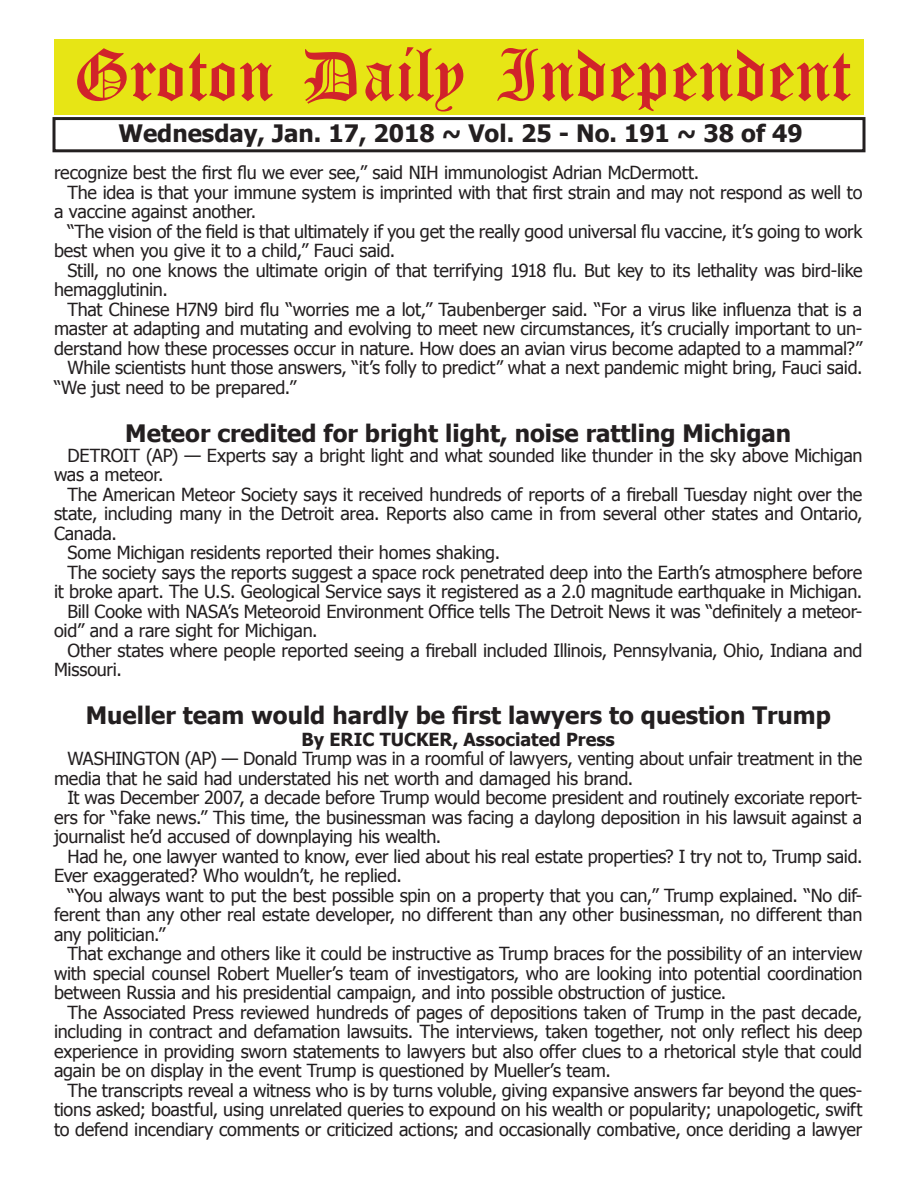
<style>
.page{position:relative;width:918px;height:1188px;background:#fff}
.page>*{position:absolute;margin:0;border:0;box-sizing:border-box;transform-origin:0 0}
.t1{font:54px "Old English Five";color:#d1232a}
.t2{font:700 24px "Tahoma";color:#231f20}
.t3{font:18px/19.5px "Tahoma";letter-spacing:-.015em;color:#231f20;text-align:justify}
.t4{font:700 18px "Tahoma";color:#231f20}
</style>
<div class="page">
<div style="left:52px;top:117px;width:814px;height:35px;border:3px solid #231f20"></div>
<div style="left:54px;top:40px;width:810px;height:75px;background:#e7e515"></div>
<h1 class="t1" style="left:73px;top:50px;width:779px">Groton Daily Independent</h1>
<h2 class="t2" style="left:118px;top:116px;width:686px">Wednesday, Jan. 17, 2018 ~ Vol. 25 - No. 191 ~ 38 of 49</h2>
<p class="t3" style="left:54px;top:162px;width:647px">recognize best the first flu we ever see,” said NIH immunologist Adrian McDermott.</p>
<p class="t3" style="left:68px;top:182px;width:796px">The idea is that your immune system is imprinted with that first strain and may not respond as well to</p>
<p class="t3" style="left:54px;top:201px;width:204px">a vaccine against another.</p>
<p class="t3" style="left:68px;top:221px;width:796px">“The vision of the field is that ultimately if you get the really good universal flu vaccine, it’s going to work</p>
<p class="t3" style="left:54px;top:240px;width:343px">best when you give it to a child,” Fauci said.</p>
<p class="t3" style="left:68px;top:260px;width:796px">Still, no one knows the ultimate origin of that terrifying 1918 flu. But key to its lethality was bird-like</p>
<p class="t3" style="left:54px;top:279px;width:115px">hemagglutinin.</p>
<p class="t3" style="left:68px;top:299px;width:796px">That Chinese H7N9 bird flu “worries me a lot,” Taubenberger said. “For a virus like influenza that is a</p>
<p class="t3" style="left:54px;top:318px;width:810px">master at adapting and mutating and evolving to meet new circumstances, it’s crucially important to un-</p>
<p class="t3" style="left:54px;top:338px;width:810px">derstand how these processes occur in nature. How does an avian virus become adapted to a mammal?”</p>
<p class="t3" style="left:68px;top:357px;width:797px">While scientists hunt those answers, “it’s folly to predict” what a next pandemic might bring, Fauci said.</p>
<p class="t3" style="left:54px;top:377px;width:244px">“We just need to be prepared.”</p>
<h2 class="t2" style="left:125px;top:417px;width:667px">Meteor credited for bright light, noise rattling Michigan</h2>
<p class="t3" style="left:54px;top:444px;width:810px;text-indent:14px">DETROIT (AP) — Experts say a bright light and what sounded like thunder in the sky above Michigan was a meteor.</p>
<p class="t3" style="left:68px;top:483px;width:796px">The American Meteor Society says it received hundreds of reports of a fireball Tuesday night over the</p>
<p class="t3" style="left:54px;top:503px;width:810px">state, including many in the Detroit area. Reports also came in from several other states and Ontario,</p>
<p class="t3" style="left:54px;top:522px;width:64px">Canada.</p>
<p class="t3" style="left:68px;top:542px;width:434px">Some Michigan residents reported their homes shaking.</p>
<p class="t3" style="left:68px;top:561px;width:796px">The society says the reports suggest a space rock penetrated deep into the Earth’s atmosphere before</p>
<p class="t3" style="left:54px;top:581px;width:810px">it broke apart. The U.S. Geological Service says it registered as a 2.0 magnitude earthquake in Michigan.</p>
<p class="t3" style="left:68px;top:600px;width:796px">Bill Cooke with NASA’s Meteoroid Environment Office tells The Detroit News it was “definitely a meteor-</p>
<p class="t3" style="left:54px;top:620px;width:265px">oid” and a rare sight for Michigan.</p>
<p class="t3" style="left:68px;top:639px;width:796px">Other states where people reported seeing a fireball included Illinois, Pennsylvania, Ohio, Indiana and</p>
<p class="t3" style="left:54px;top:659px;width:69px">Missouri.</p>
<h2 class="t2" style="left:86px;top:699px;width:747px">Mueller team would hardly be first lawyers to question Trump</h2>
<p class="t4" style="left:302px;top:727px;width:315px">By ERIC TUCKER, Associated Press</p>
<p class="t3" style="left:54px;top:748px;width:810px;text-indent:14px">WASHINGTON (AP) — Donald Trump was in a roomful of lawyers, venting about unfair treatment in the media that he said had understated his net worth and damaged his brand.</p>
<p class="t3" style="left:54px;top:787px;width:810px;text-indent:14px">It was December 2007, a decade before Trump would become president and routinely excoriate report&shy;ers for “fake news.” This time, the businessman was facing a daylong deposition in his lawsuit against a journalist he’d accused of downplaying his wealth.</p>
<p class="t3" style="left:54px;top:846px;width:810px;text-indent:14px">Had he, one lawyer wanted to know, ever lied about his real estate properties? I try not to, Trump said.<br>Ever exaggerated? Who wouldn’t, he replied.</p>
<p class="t3" style="left:54px;top:885px;width:810px;text-indent:14px">“You always want to put the best possible spin on a property that you can,” Trump explained. “No dif&shy;ferent than any other real estate developer, no different than any other businessman, no different than any politician.”</p>
<p class="t3" style="left:54px;top:943px;width:810px;text-indent:14px">That exchange and others like it could be instructive as Trump braces for the possibility of an interview with special counsel Robert Mueller’s team of investigators, who are looking into potential coordination between Russia and his presidential campaign, and into possible obstruction of justice.</p>
<p class="t3" style="left:54px;top:1002px;width:810px;text-indent:14px">The Associated Press reviewed hundreds of pages of depositions taken of Trump in the past decade, including in contract and defamation lawsuits. The interviews, taken together, not only reflect his deep experience in providing sworn statements to lawyers but also offer clues to a rhetorical style that could again be on display in the event Trump is questioned by Mueller’s team.</p>
<p class="t3" style="left:54px;top:1080px;width:810px;text-indent:14px">The transcripts reveal a witness who is by turns voluble, giving expansive answers far beyond the ques&shy;tions asked; boastful, using unrelated queries to expound on his wealth or popularity; unapologetic, swift to defend incendiary comments or criticized actions; and occasionally combative, once deriding a lawyer</p>
</div>
